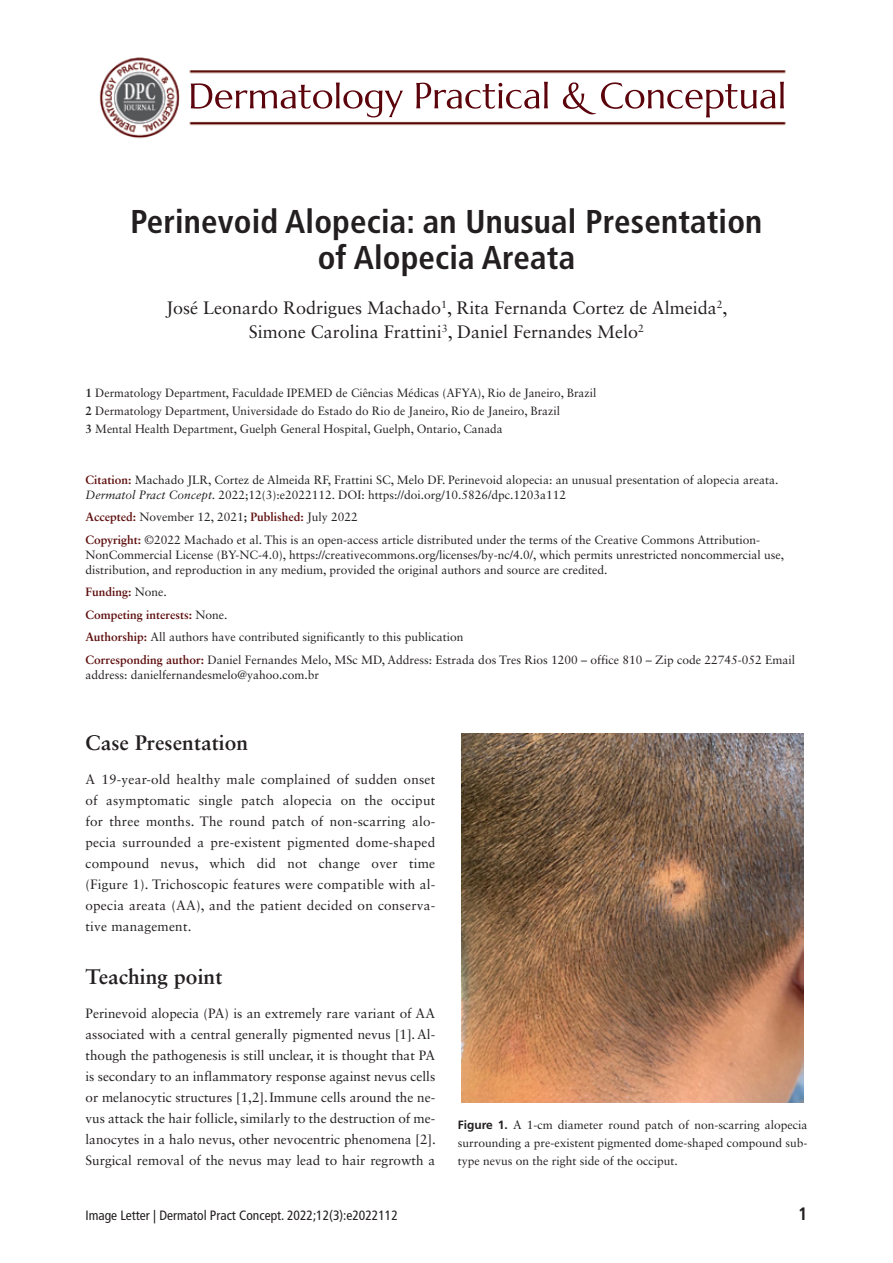
<style>
.page{position:relative;width:893px;height:1263px;background:#fff}
.page>*{position:absolute;margin:0;border:0;box-sizing:border-box;transform-origin:0 0}
.t1{font:700 condensed 33px/36px "Frutiger LT Std";letter-spacing:.005em;color:#231f20;text-align:center}
.t2{font:700 21px "Sabon LT Std";letter-spacing:.005em;color:#231f20}
.t3{font:18px/24px "Sabon LT Std";color:#231f20;text-align:center}
.t4{font:700 condensed 18px "Frutiger LT Std";color:#231f20}
.t5{font:13.5px/21px "Sabon LT Std";letter-spacing:.01em;color:#231f20;text-align:justify}
.t6{font:condensed 13.5px "Frutiger LT Std";color:#231f20}
.t7{font:12px/18px "Sabon LT Std";color:#231f20}
.s1{font-weight:700}
.s2{font-weight:700;color:#5f0f0f}
.s3{font-style:italic}
.s4{font-family:"Frutiger LT Std";font-weight:700}
</style>
<div class="page">
<img style="left:99px;top:57px;width:687px;height:82px">
<img style="left:461px;top:734px;width:343px;height:368px">
<h1 class="t1" style="left:131px;top:204px;width:633px">Perinevoid Alopecia: an Unusual Presentation of Alopecia Areata</h1>
<h3 class="t3" style="left:166px;top:296px;width:563px">José Leonardo Rodrigues Machado<sup>1</sup>, Rita Fernanda Cortez de Almeida<sup>2</sup>,<br>Simone Carolina Frattini<sup>3</sup>, Daniel Fernandes Melo<sup>2</sup></h3>
<p class="t7" style="left:86px;top:383px;width:512px"><span class="s1">1</span> Dermatology Department, Faculdade IPEMED de Ciências Médicas (AFYA), Rio de Janeiro, Brazil<br><span class="s1">2</span> Dermatology Department, Universidade do Estado do Rio de Janeiro, Rio de Janeiro, Brazil<br><span class="s1">3</span> Mental Health Department, Guelph General Hospital, Guelph, Ontario, Canada</p>
<p class="t7" style="left:86px;top:472px;width:694px;line-height:15px"><span class="s2">Citation:</span> Machado JLR, Cortez de Almeida RF, Frattini SC, Melo DF. Perinevoid alopecia: an unusual presentation of alopecia areata.<br><span class="s3">Dermatol Pract Concept.</span> 2022;12(3):e2022112. DOI: https://doi.org/10.5826/dpc.1203a112</p>
<p class="t7" style="left:86px;top:506px;width:676px;line-height:22.5px"><span class="s2">Accepted:</span> November 12, 2021<span class="s1">;</span> <span class="s2">Published:</span> July 2022<br><span class="s2">Copyright:</span> ©2022 Machado et al. This is an open-access article distributed under the terms of the Creative Commons Attribution-</p>
<p class="t7" style="left:86px;top:547px;width:700px;line-height:15px">NonCommercial License (BY-NC-4.0), https://creativecommons.org/licenses/by-nc/4.0/, which permits unrestricted noncommercial use, distribution, and reproduction in any medium, provided the original authors and source are credited.</p>
<p class="t7" style="left:86px;top:581px;width:711px;line-height:22.5px"><span class="s2">Funding:</span> None.<br><span class="s2">Competing interests:</span> None.<br><span class="s2">Authorship:</span> All authors have contributed significantly to this publication<br><span class="s2">Corresponding author:</span> Daniel Fernandes Melo, MSc MD, Address: Estrada dos Tres Rios 1200 – office 810 – Zip code 22745-052 Email</p>
<p class="t7" style="left:86px;top:665px;width:235px">address: danielfernandesmelo@yahoo.com.br</p>
<h2 class="t2" style="left:86px;top:730px;width:164px">Case Presentation</h2>
<p class="t5" style="left:86px;top:769px;width:351px">A 19-year-old healthy male complained of sudden onset of asymptomatic single patch alopecia on the occiput for three months. The round patch of non-scarring alo&shy;pecia surrounded a pre-existent pigmented dome-shaped compound nevus, which did not change over time (Figure 1). Trichoscopic features were compatible with al&shy;opecia areata (AA), and the patient decided on conserva&shy;tive management.</p>
<h2 class="t2" style="left:86px;top:964px;width:138px">Teaching point</h2>
<p class="t5" style="left:85px;top:1003px;width:352px">Perinevoid alopecia (PA) is an extremely rare variant of AA associated with a central generally pigmented nevus [1].Al&shy;though the pathogenesis is still unclear, it is thought that PA is secondary to an inflammatory response against nevus cells or melanocytic structures [1,2].Immune cells around the ne&shy;vus attack the hair follicle, similarly to the destruction of me&shy;lanocytes in a halo nevus, other nevocentric phenomena [2].<br>Surgical removal of the nevus may lead to hair regrowth a</p>
<p class="t7" style="left:458px;top:1116px;width:351px;text-align:justify"><span class="s4">Figure 1.</span> A 1-cm diameter round patch of non-scarring alopecia surrounding a pre-existent pigmented dome-shaped compound sub&shy;type nevus on the right side of the occiput.</p>
<p class="t6" style="left:86px;top:1208px;width:314px">Image Letter | Dermatol Pract Concept. 2022;12(3):e2022112</p>
<h3 class="t4" style="left:798px;top:1203px;width:11px">1</h3>
</div>
